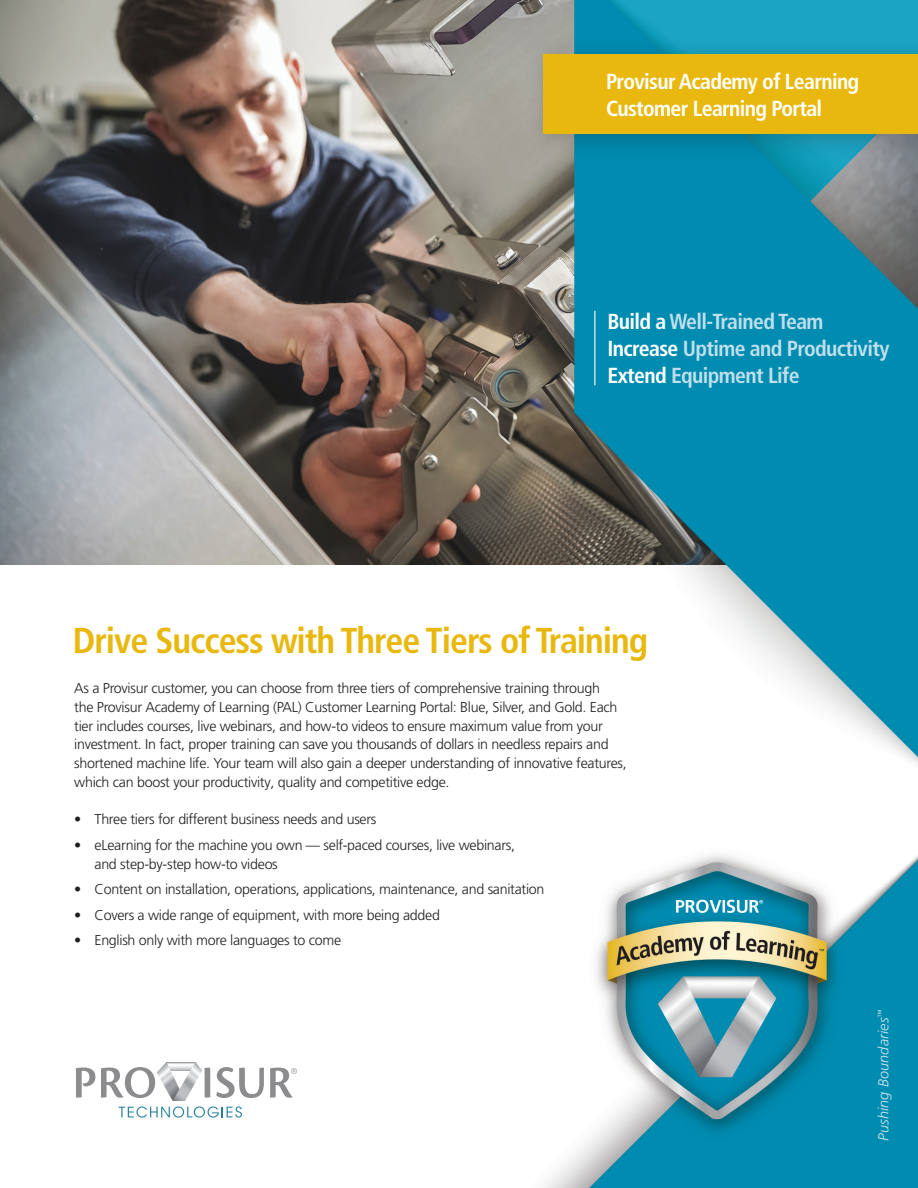
<style>
.page{position:relative;width:918px;height:1188px;background:#fff}
.page>*{position:absolute;margin:0;border:0;box-sizing:border-box;transform-origin:0 0}
.t1{font:700 condensed 36px "Frutiger LT Pro";letter-spacing:-.03em;color:#e8b80e}
.t2{font:700 condensed 21.75px "Frutiger LT Pro";letter-spacing:-.03em;color:#bedfeb}
.t3{font:700 condensed 21.75px "Frutiger LT Pro";letter-spacing:-.03em;color:#fff}
.t4{font:italic 300 14.4px "Frutiger LT Pro";letter-spacing:.01em;color:#fff}
.t5{font:300 14.25px/18.8px "Frutiger LT Pro";letter-spacing:-.02em;color:#231f20}
.s1{color:#fff}
</style>
<div class="page">
<img style="left:0;top:0;width:918px;height:1188px">
<hr style="left:594px;top:311px;width:2px;height:74px;background:#bedfeb">
<svg style="left:76px;top:1068px;width:19px;height:30px"></svg>
<svg style="left:270px;top:1068px;width:27px;height:30px"></svg>
<svg style="left:101px;top:1062px;width:163px;height:56px"></svg>
<div style="left:525px;top:36px;width:393px;height:125px;background:#231f20;opacity:.28"></div>
<div style="left:543px;top:54px;width:375px;height:80px;background:#e8b80e"></div>
<p class="t3" style="left:606px;top:68px;width:255px">Provisur Academy of Learning</p>
<p class="t3" style="left:606px;top:95px;width:218px">Customer Learning Portal</p>
<p class="t2" style="left:608px;top:308px;width:218px"><span class="s1">Build a</span> Well-Trained Team</p>
<p class="t2" style="left:608px;top:335px;width:283px"><span class="s1">Increase</span> Uptime and Productivity</p>
<p class="t2" style="left:608px;top:362px;width:194px"><span class="s1">Extend</span> Equipment Life</p>
<p class="t1" style="left:73px;top:619px;width:577px">Drive Success with Three Tiers of Training</p>
<p class="t5" style="left:74px;top:679px;width:554px">As a Provisur customer, you can choose from three tiers of comprehensive training through<br>the Provisur Academy of Learning (PAL) Customer Learning Portal: Blue, Silver, and Gold. Each tier includes courses, live webinars, and how-to videos to ensure maximum value from your investment. In fact, proper training can save you thousands of dollars in needless repairs and shortened machine life. Your team will also gain a deeper understanding of innovative features, which can boost your productivity, quality and competitive edge.</p>
<p class="t5" style="left:74px;top:810px;width:304px">• Three tiers for different business needs and users</p>
<p class="t5" style="left:94px;top:836px;width:422px;text-indent:-20px">• eLearning for the machine you own — self-paced courses, live webinars, and step-by-step how-to videos</p>
<p class="t5" style="left:74px;top:880px;width:472px">• Content on installation, operations, applications, maintenance, and sanitation</p>
<p class="t5" style="left:74px;top:905px;width:367px">• Covers a wide range of equipment, with more being added</p>
<p class="t5" style="left:74px;top:931px;width:269px">• English only with more languages to come</p>
<p class="t4" style="left:875px;top:1141px;width:133px;rotate:-90deg">Pushing Boundaries<sup>™</sup></p>
</div>
